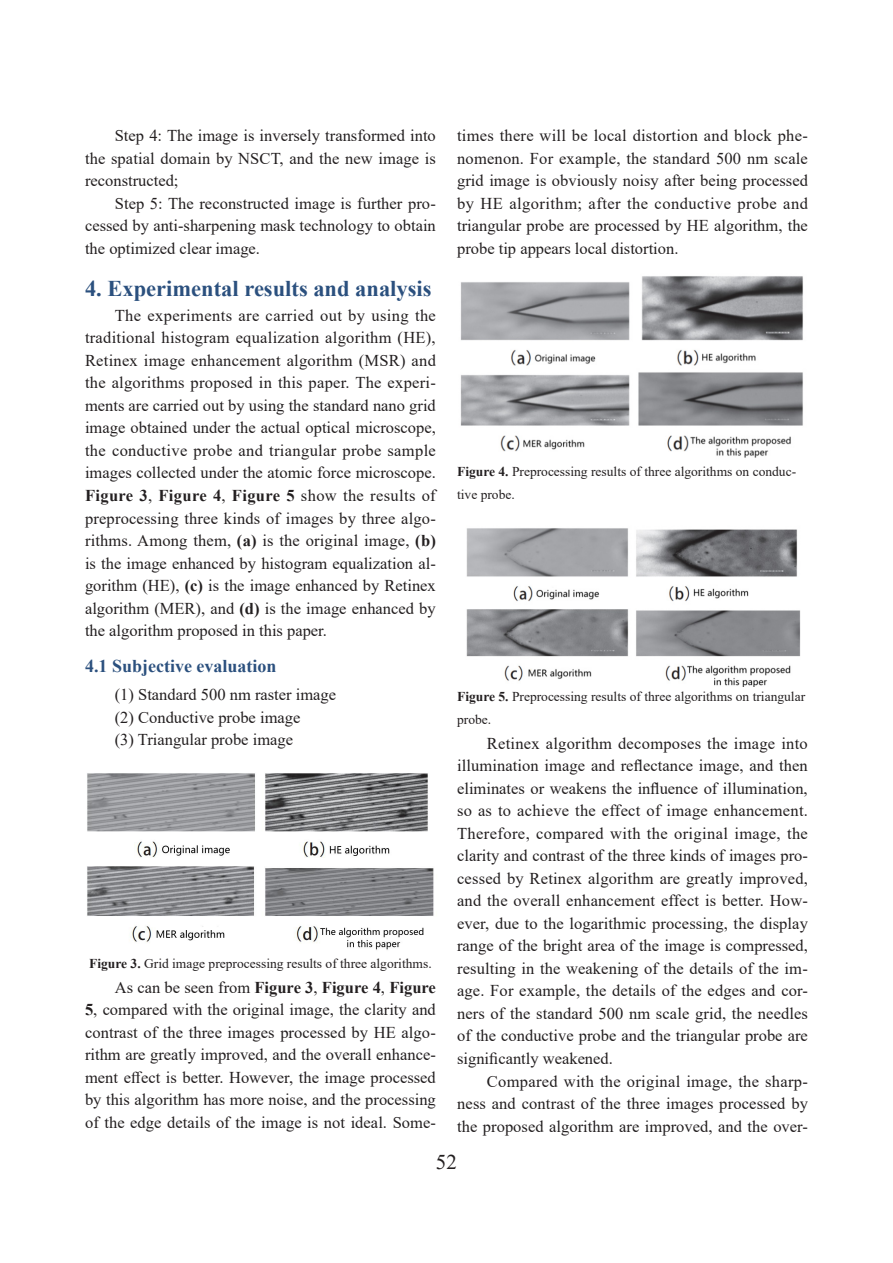
<style>
.page{position:relative;width:893px;height:1263px;background:#fff}
.page>*{position:absolute;margin:0;border:0;box-sizing:border-box;transform-origin:0 0}
.一级标题{font:700 22.5px "Times New Roman";color:#2b507e}
.t1{font:21px "Times New Roman";color:#231f20}
.二级标题{font:700 18px "Times New Roman";color:#2b507e}
.正文{font:16.5px/22.5px "Times New Roman";color:#231f20;text-align:justify}
.图注{font:13.5px/22.5px "Times New Roman";color:#231f20}
.s1{font-weight:700}
</style>
<div class="page">
<img style="left:87px;top:773px;width:347px;height:177px">
<img style="left:460px;top:276px;width:343px;height:182px">
<img style="left:466px;top:528px;width:335px;height:159px">
<p class="正文" style="left:85px;top:124px;width:352px;text-indent:30px">Step 4: The image is inversely transformed into the spatial domain by NSCT, and the new image is reconstructed;</p>
<p class="正文" style="left:85px;top:191px;width:352px;text-indent:30px">Step 5: The reconstructed image is further pro&shy;cessed by anti-sharpening mask technology to obtain the optimized clear image.</p>
<p class="一级标题" style="left:85px;top:272px;width:348px">4. Experimental results and analysis</p>
<p class="正文" style="left:85px;top:304px;width:352px;text-indent:30px">The experiments are carried out by using the traditional histogram equalization algorithm (HE), Retinex image enhancement algorithm (MSR) and the algorithms proposed in this paper. The experi&shy;ments are carried out by using the standard nano grid image obtained under the actual optical microscope, the conductive probe and triangular probe sample images collected under the atomic force microscope.<br><span class="s1">Figure 3</span>, <span class="s1">Figure 4</span>, <span class="s1">Figure 5</span> show the results of preprocessing three kinds of images by three algo&shy;rithms. Among them, <span class="s1">(a)</span> is the original image, <span class="s1">(b) </span>is the image enhanced by histogram equalization al&shy;gorithm (HE), <span class="s1">(c)</span> is the image enhanced by Retinex algorithm (MER), and <span class="s1">(d)</span> is the image enhanced by the algorithm proposed in this paper.</p>
<p class="二级标题" style="left:85px;top:653px;width:193px">4.1 Subjective evaluation</p>
<p class="正文" style="left:115px;top:683px;width:223px">(1) Standard 500 nm raster image</p>
<p class="正文" style="left:115px;top:705px;width:187px">(2) Conductive probe image</p>
<p class="正文" style="left:115px;top:728px;width:180px">(3) Triangular probe image</p>
<p class="图注" style="left:89px;top:951px;width:344px"><span class="s1">Figure 3.</span> Grid image preprocessing results of three algorithms.</p>
<p class="正文" style="left:85px;top:975px;width:352px;text-indent:30px">As can be seen from <span class="s1">Figure 3</span>, <span class="s1">Figure 4</span>, <span class="s1">Figure 5</span>, compared with the original image, the clarity and contrast of the three images processed by HE algo&shy;rithm are greatly improved, and the overall enhance&shy;ment effect is better. However, the image processed by this algorithm has more noise, and the processing of the edge details of the image is not ideal. Some-</p>
<p class="正文" style="left:457px;top:124px;width:352px">times there will be local distortion and block phe&shy;nomenon. For example, the standard 500 nm scale grid image is obviously noisy after being processed by HE algorithm; after the conductive probe and triangular probe are processed by HE algorithm, the probe tip appears local distortion.</p>
<p class="图注" style="left:457px;top:460px;width:341px"><span class="s1">Figure 4.</span> Preprocessing results of three algorithms on conduc&shy;tive probe.</p>
<p class="图注" style="left:457px;top:685px;width:350px"><span class="s1">Figure 5.</span> Preprocessing results of three algorithms on triangular probe.</p>
<p class="正文" style="left:457px;top:731px;width:352px;text-indent:30px">Retinex algorithm decomposes the image into illumination image and reflectance image, and then eliminates or weakens the influence of illumination, so as to achieve the effect of image enhancement.<br>Therefore, compared with the original image, the clarity and contrast of the three kinds of images pro&shy;cessed by Retinex algorithm are greatly improved, and the overall enhancement effect is better. How&shy;ever, due to the logarithmic processing, the display range of the bright area of the image is compressed, resulting in the weakening of the details of the im&shy;age. For example, the details of the edges and cor&shy;ners of the standard 500 nm scale grid, the needles of the conductive probe and the triangular probe are significantly weakened.</p>
<p class="正文" style="left:457px;top:1069px;width:352px;text-indent:30px">Compared with the original image, the sharp&shy;ness and contrast of the three images processed by the proposed algorithm are improved, and the over-</p>
<p class="t1" style="left:436px;top:1147px;width:22px">52</p>
</div>
